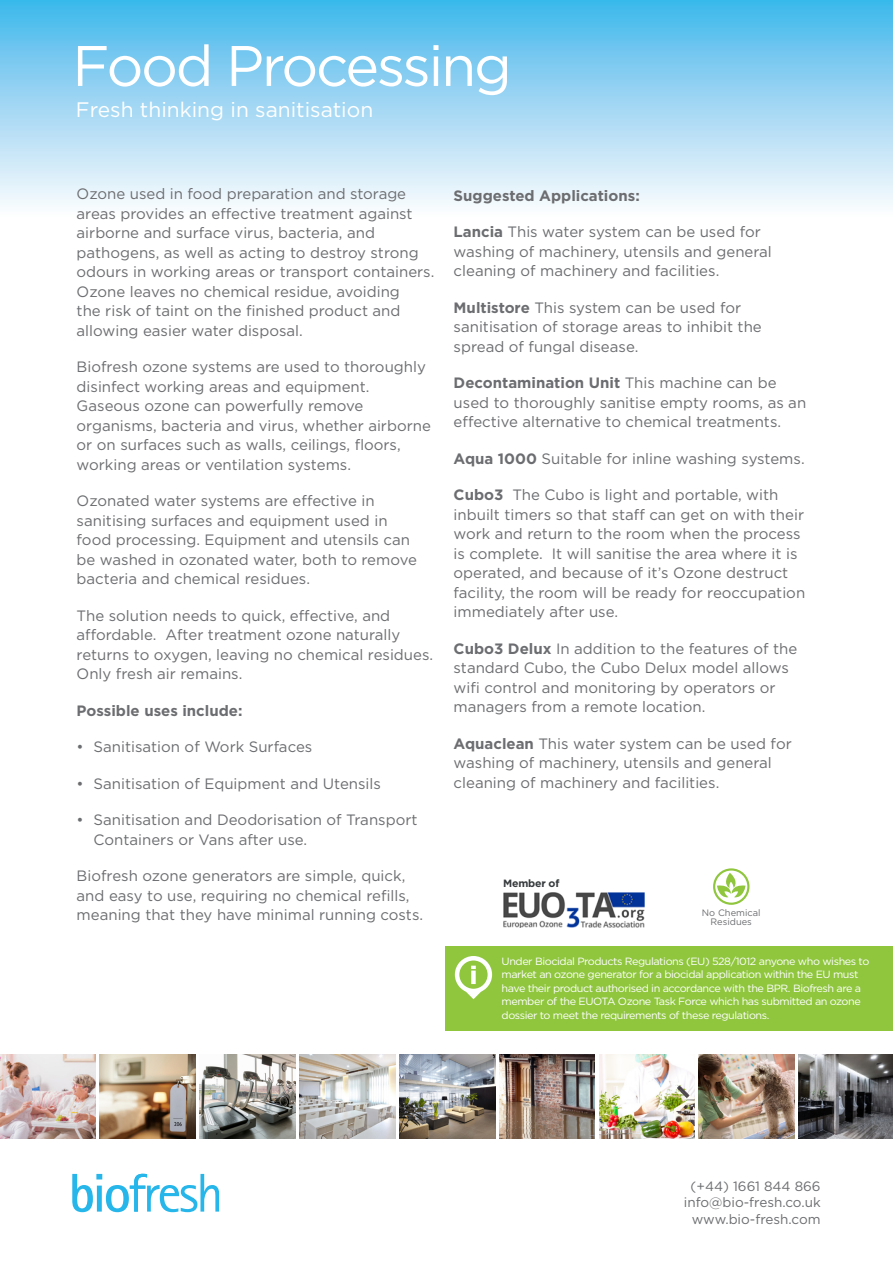
<style>
.page{position:relative;width:893px;height:1263px;background:#fff}
.page>*{position:absolute;margin:0;border:0;box-sizing:border-box;transform-origin:0 0}
.t1{font:57px "Gotham";letter-spacing:-.04em;color:#fff}
.t2{font:21px "Gotham";color:#fff}
.t3{font:15px/19.5px "Gotham";color:#6c6d70}
.t4{font:700 15px "Gotham";color:#6c6d70}
.t5{font:13.5px/16.5px "Gotham";color:#6c6d70;text-align:center}
.t6{font:10.5px/13.5px "Gotham";letter-spacing:-.04em;color:#fff}
.t7{font:700 10.5px "Gotham";letter-spacing:-.02em;color:#363a3c}
.t8{font:9.3px "Gotham";color:#6c6d70}
.s1{font-weight:700}
</style>
<div class="page">
<div style="left:0;top:0;width:893px;height:217px;background:linear-gradient(to bottom,#41b6eb,#fffcfe)"></div>
<svg style="left:72px;top:1174px;width:147px;height:38px"></svg>
<img style="left:399px;top:1054px;width:96px;height:85px">
<img style="left:599px;top:1054px;width:96px;height:85px">
<img style="left:0;top:1054px;width:96px;height:85px">
<img style="left:799px;top:1054px;width:93px;height:84px">
<img style="left:200px;top:1054px;width:95px;height:85px">
<img style="left:100px;top:1054px;width:95px;height:84px">
<img style="left:299px;top:1054px;width:96px;height:85px">
<img style="left:499px;top:1054px;width:96px;height:85px">
<img style="left:699px;top:1054px;width:95px;height:84px">
<div style="left:446px;top:946px;width:447px;height:84px;background:#8fc63e"></div>
<svg style="left:717px;top:873px;width:28px;height:25px"></svg>
<div style="left:713px;top:868px;width:36px;height:37px;border:2px solid #8fc63e;border-radius:50%"></div>
<img style="left:503px;top:892px;width:141px;height:35px">
<div style="left:455px;top:956px;width:37px;height:37px;border:4px solid #fff;border-radius:50%"></div>
<svg style="left:465px;top:991px;width:17px;height:8px"></svg>
<svg style="left:471px;top:966px;width:5px;height:3px"></svg>
<div style="left:471px;top:970px;width:5px;height:14px;background:#fff"></div>
<p class="t1" style="left:72px;top:34px;width:441px">Food Processing</p>
<p class="t2" style="left:76px;top:98px;width:299px">Fresh thinking in sanitisation</p>
<p class="t3" style="left:77px;top:184px;width:359px">Ozone used in food preparation and storage areas provides an effective treatment against airborne and surface virus, bacteria, and pathogens, as well as acting to destroy strong odours in working areas or transport containers.<br>Ozone leaves no chemical residue, avoiding<br>the risk of taint on the finished product and allowing easier water disposal.</p>
<p class="t3" style="left:77px;top:357px;width:356px">Biofresh ozone systems are used to thoroughly disinfect working areas and equipment.<br>Gaseous ozone can powerfully remove organisms, bacteria and virus, whether airborne or on surfaces such as walls, ceilings, floors, working areas or ventilation systems.</p>
<p class="t3" style="left:77px;top:491px;width:342px">Ozonated water systems are effective in sanitising surfaces and equipment used in food processing. Equipment and utensils can be washed in ozonated water, both to remove bacteria and chemical residues.</p>
<p class="t3" style="left:77px;top:605px;width:358px">The solution needs to quick, effective, and affordable. After treatment ozone naturally returns to oxygen, leaving no chemical residues.<br>Only fresh air remains.</p>
<p class="t4" style="left:77px;top:702px;width:167px">Possible uses include:</p>
<p class="t3" style="left:77px;top:737px;width:237px">• Sanitisation of Work Surfaces</p>
<p class="t3" style="left:77px;top:773px;width:306px">• Sanitisation of Equipment and Utensils</p>
<p class="t3" style="left:94px;top:810px;width:325px;text-indent:-17px">• Sanitisation and Deodorisation of Transport<br>Containers or Vans after use.</p>
<p class="t3" style="left:77px;top:866px;width:348px">Biofresh ozone generators are simple, quick, and easy to use, requiring no chemical refills, meaning that they have minimal running costs.</p>
<p class="t4" style="left:454px;top:187px;width:188px">Suggested Applications:</p>
<p class="t3" style="left:454px;top:222px;width:320px"><span class="s1">Lancia</span> This water system can be used for washing of machinery, utensils and general cleaning of machinery and facilities.</p>
<p class="t3" style="left:454px;top:297px;width:310px"><span class="s1">Multistore</span> This system can be used for sanitisation of storage areas to inhibit the spread of fungal disease.</p>
<p class="t3" style="left:454px;top:373px;width:354px"><span class="s1">Decontamination Unit</span> This machine can be used to thoroughly sanitise empty rooms, as an effective alternative to chemical treatments.</p>
<p class="t3" style="left:454px;top:448px;width:353px"><span class="s1">Aqua 1000</span> Suitable for inline washing systems.</p>
<p class="t3" style="left:454px;top:485px;width:353px"><span class="s1">Cubo3</span> The Cubo is light and portable, with inbuilt timers so that staff can get on with their work and return to the room when the process is complete. It will sanitise the area where it is operated, and because of it’s Ozone destruct facility, the room will be ready for reoccupation immediately after use.</p>
<p class="t3" style="left:454px;top:638px;width:345px"><span class="s1">Cubo3 Delux</span> In addition to the features of the standard Cubo, the Cubo Delux model allows wifi control and monitoring by operators or managers from a remote location.</p>
<p class="t3" style="left:454px;top:733px;width:340px"><span class="s1">Aquaclean</span> This water system can be used for washing of machinery, utensils and general cleaning of machinery and facilities.</p>
<p class="t7" style="left:503px;top:877px;width:58px">Member of</p>
<p class="t8" style="left:702px;top:907px;width:60px">No Chemical</p>
<p class="t8" style="left:711px;top:917px;width:43px">Residues</p>
<p class="t6" style="left:502px;top:954px;width:369px">Under Biocidal Products Regulations (EU) 528/1012 anyone who wishes to market an ozone generator for a biocidal application within the EU must have their product authorised in accordance with the BPR. Biofresh are a member of the EUOTA Ozone Task Force which has submitted an ozone dossier to meet the requirements of these regulations.</p>
<p class="t5" style="left:684px;top:1177px;width:138px">(+44) 1661 844 866 info@bio-fresh.co.uk www.bio-fresh.com</p>
</div>
